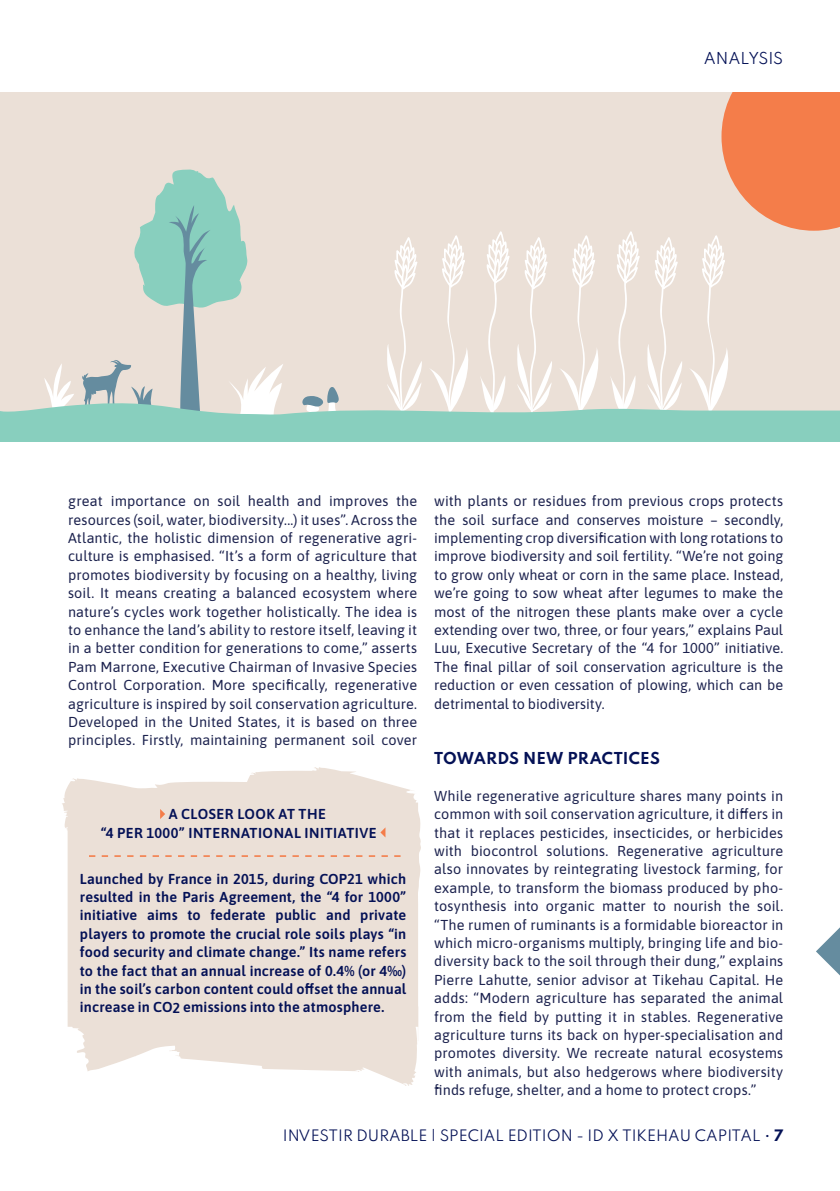
<style>
.page{position:relative;width:840px;height:1191px;background:#fff}
.page>*{position:absolute;margin:0;border:0;box-sizing:border-box;transform-origin:0 0}
.para_texte_courant_j{font:100 14.6px "Spartan";letter-spacing:.005em;color:#041156}
.para_texte_courant_j-2{font:14.4px/18.4px "Asap";letter-spacing:.005em;color:#1c224e;text-align:justify}
.para_texte_courant_j-3{font:600 14.4px/18.4px "Asap";letter-spacing:.015em;color:#041156;text-align:justify}
.para_texte_courant_j-4{font:600 14.4px "Asap";letter-spacing:.035em;color:#041156}
.t1{font:100 14px "Spartan";color:#041156}
</style>
<div class="page">
<svg style="left:816px;top:928px;width:23px;height:47px"></svg>
<svg style="left:0;top:92px;width:839px;height:350px;background:#ddd8cd"></svg>
<svg style="left:62px;top:767px;width:358px;height:319px;background:#ede3dc"></svg>
<svg style="left:160px;top:809px;width:5px;height:10px"></svg>
<svg style="left:380px;top:827px;width:5px;height:10px"></svg>
<svg style="left:89px;top:855px;width:311px;height:2px"></svg>
<p class="para_texte_courant_j" style="left:703px;top:48px;width:81px">ANALYSIS</p>
<p class="para_texte_courant_j-2" style="left:68px;top:491px;width:350px">great importance on soil health and improves the resources (soil, water, biodiversity...) it uses”. Across the Atlantic, the holistic dimension of regenerative agri&shy;culture is emphasised. “It’s a form of agriculture that promotes biodiversity by focusing on a healthy, living soil. It means creating a balanced ecosystem where nature’s cycles work together holistically. The idea is to enhance the land’s ability to restore itself, leaving it in a better condition for generations to come,” asserts Pam Marrone, Executive Chairman of Invasive Species Control Corporation. More specifically, regenerative agriculture is inspired by soil conservation agriculture.<br>Developed in the United States, it is based on three principles. Firstly, maintaining permanent soil cover</p>
<p class="para_texte_courant_j-2" style="left:434px;top:491px;width:350px">with plants or residues from previous crops protects the soil surface and conserves moisture – secondly, implementing crop diversification with long rotations to improve biodiversity and soil fertility. “We’re not going to grow only wheat or corn in the same place. Instead, we’re going to sow wheat after legumes to make the most of the nitrogen these plants make over a cycle extending over two, three, or four years,” explains Paul Luu, Executive Secretary of the “4 for 1000” initiative.<br>The final pillar of soil conservation agriculture is the reduction or even cessation of plowing, which can be detrimental to biodiversity.</p>
<p class="para_texte_courant_j" style="left:434px;top:747px;width:227px">TOWARDS NEW PRACTICES</p>
<p class="para_texte_courant_j-2" style="left:434px;top:785px;width:350px">While regenerative agriculture shares many points in common with soil conservation agriculture, it differs in that it replaces pesticides, insecticides, or herbicides with biocontrol solutions. Regenerative agriculture also innovates by reintegrating livestock farming, for example, to transform the biomass produced by pho&shy;tosynthesis into organic matter to nourish the soil. “The rumen of ruminants is a formidable bioreactor in which micro-organisms multiply, bringing life and bio&shy;diversity back to the soil through their dung,” explains Pierre Lahutte, senior advisor at Tikehau Capital. He adds: “Modern agriculture has separated the animal from the field by putting it in stables. Regenerative agriculture turns its back on hyper-specialisation and promotes diversity. We recreate natural ecosystems with animals, but also hedgerows where biodiversity finds refuge, shelter, and a home to protect crops.”</p>
<p class="para_texte_courant_j-4" style="left:169px;top:804px;width:159px">A CLOSER LOOK AT THE</p>
<p class="para_texte_courant_j-4" style="left:101px;top:822px;width:277px">“4 PER 1000” INTERNATIONAL INITIATIVE</p>
<p class="para_texte_courant_j-3" style="left:80px;top:868px;width:328px">Launched by France in 2015, during COP21 which resulted in the Paris Agreement, the “4 for 1000” initiative aims to federate public and private players to promote the crucial role soils plays “in food security and climate change.” Its name refers to the fact that an annual increase of 0.4% (or 4‰) in the soil’s carbon content could offset the annual increase in CO2 emissions into the atmosphere.</p>
<p class="t1" style="left:283px;top:1125px;width:501px">INVESTIR DURABLE | SPECIAL EDITION - ID X TIKEHAU CAPITAL • 7</p>
</div>
